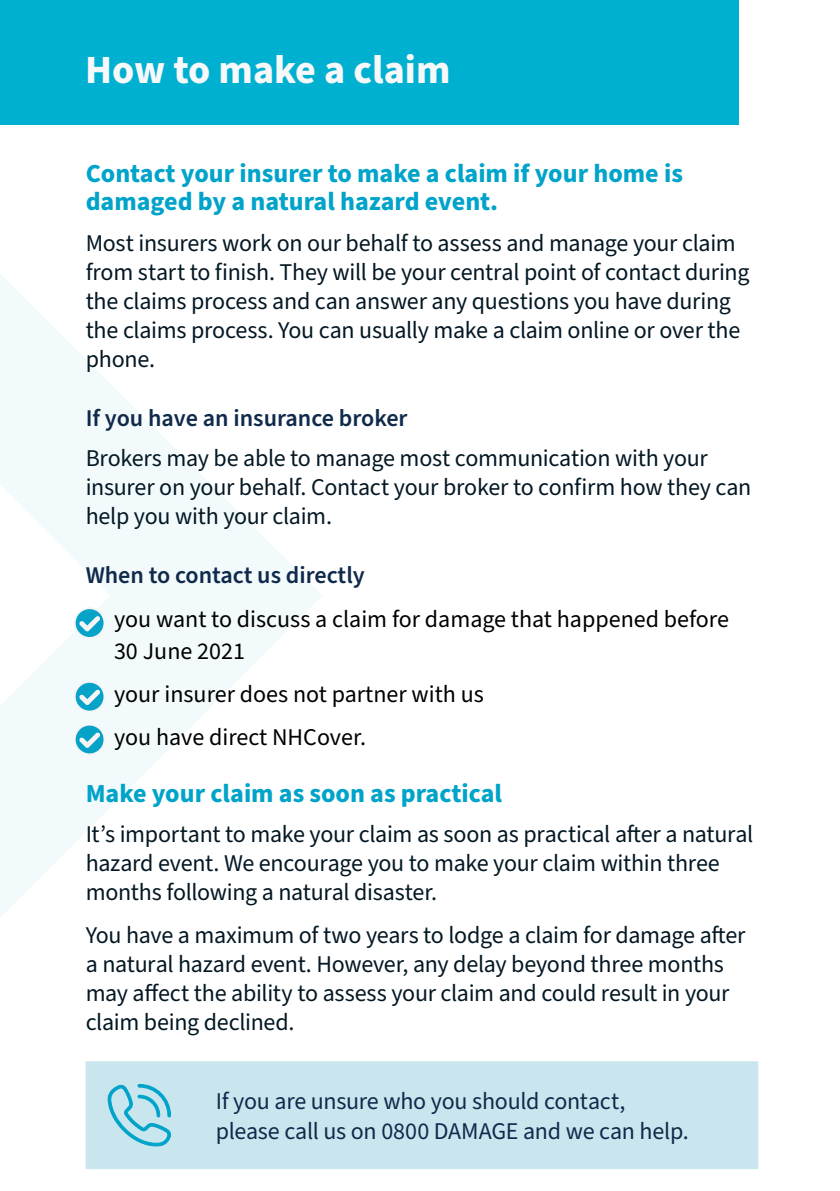
<style>
.page{position:relative;width:840px;height:1191px;background:#fff}
.page>*{position:absolute;margin:0;border:0;box-sizing:border-box;transform-origin:0 0}
.t1{font:700 40px "Source Sans Pro";color:#f7f8f9}
.t2{font:700 26px/28px "Source Sans Pro";color:#00a3c9}
.body{font:24px/29px "Source Sans Pro";letter-spacing:-.015em;color:#041824}
.t3{font:24px/32px "Source Sans Pro";color:#000}
.body_semibold_-_for_boxes{font:24px/30px "Source Sans Pro";letter-spacing:-.01em;color:#102a4b}
.t4{font:600 24px "Source Sans Pro";color:#102a4b}
</style>
<div class="page">
<svg style="left:0;top:274px;width:322px;height:643px"></svg>
<div style="left:0;top:0;width:738px;height:125px;background:#00b0d1"></div>
<div style="left:86px;top:1061px;width:671px;height:108px;background:#c9e6ef"></div>
<svg style="left:108px;top:1083px;width:63px;height:64px;background:#96d5e5"></svg>
<svg style="left:75px;top:608px;width:29px;height:30px"></svg>
<div style="left:74px;top:607px;width:31px;height:32px;border:2px solid #f5f5f5;border-radius:50%"></div>
<svg style="left:79px;top:616px;width:21px;height:15px"></svg>
<svg style="left:75px;top:682px;width:29px;height:29px"></svg>
<div style="left:74px;top:681px;width:31px;height:31px;border:2px solid #f5f5f5;border-radius:50%"></div>
<svg style="left:79px;top:689px;width:21px;height:16px"></svg>
<svg style="left:75px;top:724px;width:29px;height:30px"></svg>
<div style="left:74px;top:723px;width:31px;height:32px;border:2px solid #f5f5f5;border-radius:50%"></div>
<svg style="left:79px;top:732px;width:21px;height:16px"></svg>
<h1 class="t1" style="left:85px;top:42px;width:367px">How to make a claim</h1>
<p class="t2" style="left:86px;top:160px;width:598px">Contact your insurer to make a claim if your home is damaged by a natural hazard event.</p>
<p class="body" style="left:86px;top:229px;width:665px">Most insurers work on our behalf to assess and manage your claim from start to finish. They will be your central point of contact during the claims process and can answer any questions you have during the claims process. You can usually make a claim online or over the phone.</p>
<h4 class="t4" style="left:86px;top:402px;width:323px">If you have an insurance broker</h4>
<p class="body" style="left:86px;top:444px;width:667px">Brokers may be able to manage most communication with your insurer on your behalf. Contact your broker to confirm how they can help you with your claim.</p>
<h4 class="t4" style="left:86px;top:559px;width:280px">When to contact us directly</h4>
<p class="t3" style="left:114px;top:603px;width:616px;text-indent:-28px">• you want to discuss a claim for damage that happened before<br>30 June 2021</p>
<p class="t3" style="left:86px;top:679px;width:399px">• your insurer does not partner with us</p>
<p class="t3" style="left:86px;top:722px;width:282px">• you have direct NHCover.</p>
<p class="t2" style="left:86px;top:780px;width:417px">Make your claim as soon as practical</p>
<p class="body" style="left:86px;top:820px;width:668px">It’s important to make your claim as soon as practical after a natural hazard event. We encourage you to make your claim within three months following a natural disaster.</p>
<p class="body" style="left:86px;top:921px;width:661px">You have a maximum of two years to lodge a claim for damage after a natural hazard event. However, any delay beyond three months may affect the ability to assess your claim and could result in your claim being declined.</p>
<p class="body_semibold_-_for_boxes" style="left:215px;top:1086px;width:474px">If you are unsure who you should contact, please call us on 0800 DAMAGE and we can help.</p>
</div>
